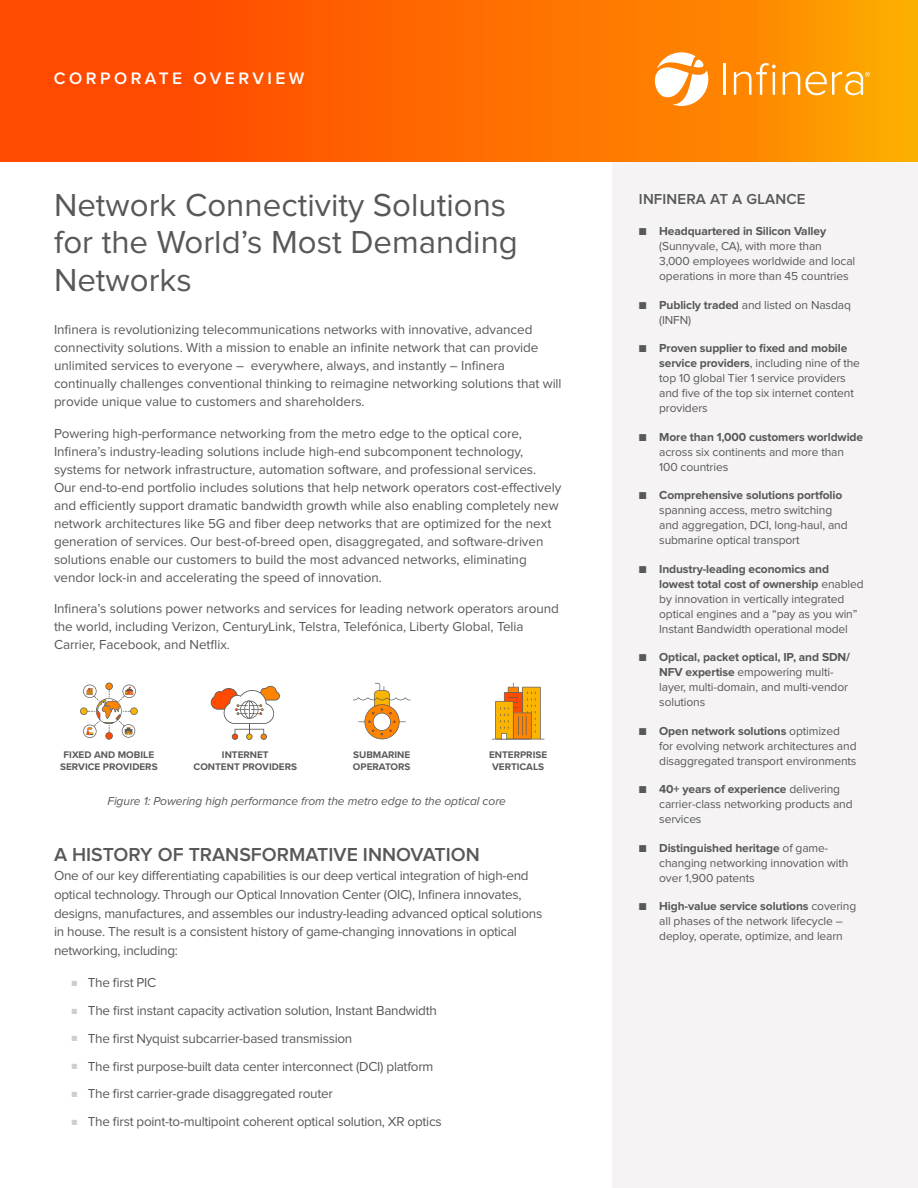
<style>
.page{position:relative;width:918px;height:1188px;background:#fff}
.page>*{position:absolute;margin:0;border:0;box-sizing:border-box;transform-origin:0 0}
.Document_H1{font:33px/37.5px "Proxima Nova";color:#57585a}
.Body_Header{font:600 19.5px "Proxima Nova";color:#57585a}
.t1{font:600 17.25px "Proxima Nova";letter-spacing:.2em;color:#fff}
.Right__Callout_Head{font:600 15px "Proxima Nova";letter-spacing:.01em;color:#57585a}
.Body{font:13.5px/18px "Proxima Nova";letter-spacing:-.005em;color:#57585a}
.t2{font:12px/15px "Proxima Nova";letter-spacing:-.01em;color:#57585a}
.Notation{font:italic 12px "Proxima Nova";letter-spacing:-.005em;color:#57585a}
.t3{font:700 9.9px/12.1px "Proxima Nova";color:#5a5a5a;text-align:center}
.s1{font-family:"Proxima Nova Cond";font-weight:300;font-size:9px;color:#d0cec9}
.s2{font-weight:300}
.s3{font-weight:700}
</style>
<div class="page">
<div style="left:612px;top:116px;width:306px;height:1072px;background:#f6f3f4"></div>
<svg style="left:0;top:0;width:918px;height:162px;background:#fe6b00"></svg>
<svg style="left:652px;top:52px;width:56px;height:54px"></svg>
<hr style="left:724px;top:64px;width:2px;height:31px;background:#fff">
<svg style="left:734px;top:63px;width:42px;height:32px"></svg>
<svg style="left:783px;top:72px;width:87px;height:23px"></svg>
<svg style="left:353px;top:683px;width:58px;height:56px"></svg>
<svg style="left:211px;top:686px;width:69px;height:54px"></svg>
<svg style="left:80px;top:683px;width:58px;height:57px"></svg>
<svg style="left:492px;top:683px;width:53px;height:57px"></svg>
<p class="t1" style="left:54px;top:65px;width:252px">CORPORATE OVERVIEW</p>
<p class="Document_H1" style="left:54px;top:188px;width:465px">Network Connectivity Solutions for the World’s Most Demanding<br>Networks</p>
<p class="Body" style="left:54px;top:321px;width:509px">Infinera is revolutionizing telecommunications networks with innovative, advanced connectivity solutions. With a mission to enable an infinite network that can provide unlimited services to everyone – everywhere, always, and instantly – Infinera continually challenges conventional thinking to reimagine networking solutions that will provide unique value to customers and shareholders.</p>
<p class="Body" style="left:54px;top:425px;width:509px">Powering high-performance networking from the metro edge to the optical core, Infinera’s industry-leading solutions include high-end subcomponent technology, systems for network infrastructure, automation software, and professional services.<br>Our end-to-end portfolio includes solutions that help network operators cost-effectively and efficiently support dramatic bandwidth growth while also enabling completely new network architectures like 5G and fiber deep networks that are optimized for the next generation of services. Our best-of-breed open, disaggregated, and software-driven solutions enable our customers to build the most advanced networks, eliminating vendor lock-in and accelerating the speed of innovation.</p>
<p class="Body" style="left:54px;top:600px;width:506px">Infinera’s solutions power networks and services for leading network operators around the world, including Verizon, CenturyLink, Telstra, Telefónica, Liberty Global, Telia<br>Carrier, Facebook, and Netflix.</p>
<p class="t3" style="left:60px;top:749px;width:99px">FIXED AND MOBILE<br>SERVICE PROVIDERS</p>
<p class="t3" style="left:489px;top:749px;width:60px">ENTERPRISE<br>VERTICALS</p>
<p class="t3" style="left:353px;top:749px;width:59px;text-align:left">SUBMARINE<br>OPERATORS</p>
<p class="t3" style="left:194px;top:749px;width:105px">INTERNET<br>CONTENT PROVIDERS</p>
<p class="Notation" style="left:107px;top:796px;width:400px">Figure 1: Powering high performance from the metro edge to the optical core</p>
<p class="Body_Header" style="left:54px;top:846px;width:427px">A HISTORY OF TRANSFORMATIVE INNOVATION</p>
<p class="Body" style="left:54px;top:867px;width:490px;line-height:18.8px">One of our key differentiating capabilities is our deep vertical integration of high-end optical technology. Through our Optical Innovation Center (OIC), Infinera innovates, designs, manufactures, and assembles our industry-leading advanced optical solutions in house. The result is a consistent history of game-changing innovations in optical networking, including:</p>
<p class="Body" style="left:72px;top:974px;width:86px"><span class="s1">■</span> The first PIC</p>
<p class="Body" style="left:72px;top:1002px;width:367px"><span class="s1">■</span> The first instant capacity activation solution, Instant Bandwidth</p>
<p class="Body" style="left:72px;top:1030px;width:282px"><span class="s1">■</span> The first Nyquist subcarrier-based transmission</p>
<p class="Body" style="left:72px;top:1058px;width:363px"><span class="s1">■</span> The first purpose-built data center interconnect (DCI) platform</p>
<p class="Body" style="left:72px;top:1085px;width:263px"><span class="s1">■</span> The first carrier-grade disaggregated router</p>
<p class="Body" style="left:72px;top:1113px;width:372px"><span class="s1">■</span> The first point-to-multipoint coherent optical solution, XR optics</p>
<p class="Right__Callout_Head" style="left:639px;top:192px;width:168px">INFINERA AT A GLANCE</p>
<p class="t2" style="left:659px;top:224px;width:198px;text-indent:-20px"><span class="s2">■</span> <span class="s3">Headquartered in Silicon Valley </span>(Sunnyvale, CA), with more than 3,000 employees worldwide and local operations in more than 45 countries</p>
<p class="t2" style="left:659px;top:298px;width:193px;text-indent:-20px"><span class="s2">■</span> <span class="s3">Publicly traded</span> and listed on Nasdaq (INFN)</p>
<p class="t2" style="left:659px;top:341px;width:202px;text-indent:-20px"><span class="s2">■</span> <span class="s3">Proven supplier to fixed and mobile service providers</span>, including nine of the top 10 global Tier 1 service providers and five of the top six internet content providers</p>
<p class="t2" style="left:659px;top:430px;width:205px;text-indent:-20px"><span class="s2">■</span> <span class="s3">More than 1,000 customers worldwide </span>across six continents and more than<br>100 countries</p>
<p class="t2" style="left:659px;top:488px;width:190px;text-indent:-20px"><span class="s2">■</span> <span class="s3">Comprehensive solutions portfolio </span>spanning access, metro switching and aggregation, DCI, long-haul, and submarine optical transport</p>
<p class="t2" style="left:659px;top:562px;width:206px;text-indent:-20px"><span class="s2">■</span> <span class="s3">Industry-leading economics and lowest total cost of ownership</span> enabled by innovation in vertically integrated optical engines and a “pay as you win” Instant Bandwidth operational model</p>
<p class="t2" style="left:659px;top:650px;width:192px;text-indent:-20px"><span class="s2">■</span> <span class="s3">Optical, packet optical, IP, and SDN/<br>NFV expertise</span> empowering multi&shy;layer, multi-domain, and multi-vendor solutions</p>
<p class="t2" style="left:659px;top:724px;width:199px;text-indent:-20px"><span class="s2">■</span> <span class="s3">Open network solutions</span> optimized for evolving network architectures and disaggregated transport environments</p>
<p class="t2" style="left:659px;top:782px;width:195px;text-indent:-20px"><span class="s2">■</span> <span class="s3">40+ years of experience</span> delivering carrier-class networking products and services</p>
<p class="t2" style="left:659px;top:841px;width:191px;text-indent:-20px"><span class="s2">■</span> <span class="s3">Distinguished heritage</span> of game&shy;changing networking innovation with over 1,900 patents</p>
<p class="t2" style="left:639px;top:899px;width:219px;text-align:center"><span class="s2">■</span> <span class="s3">High-value service solutions</span> covering all phases of the network lifecycle – deploy, operate, optimize, and learn</p>
</div>
